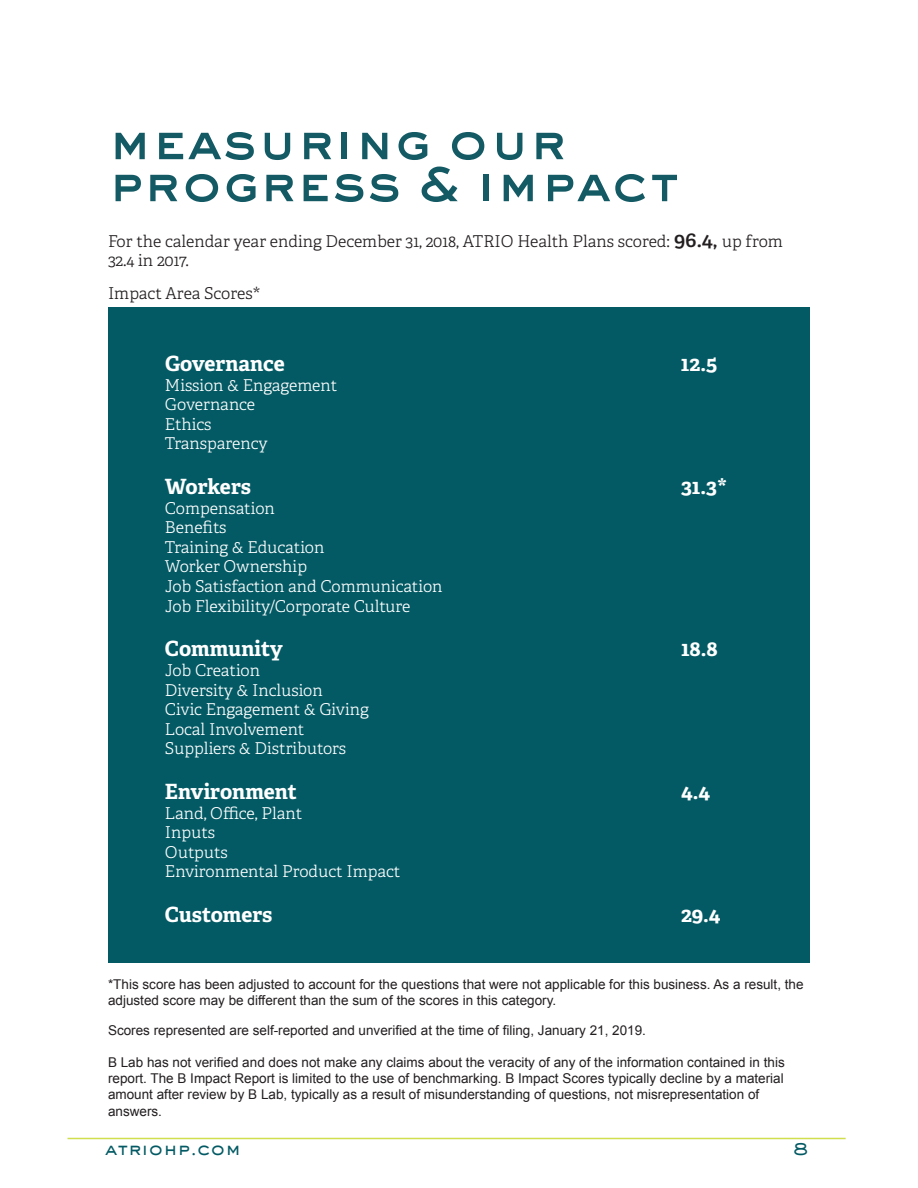
<style>
.page{position:relative;width:918px;height:1188px;background:#fff}
.page>*{position:absolute;margin:0;border:0;box-sizing:border-box;transform-origin:0 0}
.t1{font:51px/42px "AT Sackers Heavy Gothic";color:#145a65}
.Paragraph{font:700 21px "Adelle PE";letter-spacing:-.005em;color:#fff}
.t2{font:500 18px "AT Sackers Gothic";color:#035a64}
.Paragraph-2{font:16.35px "Adelle PE Lt";color:#fff}
.Paragraph-3{font:16.35px/19.5px "Adelle PE Lt";color:#231f20}
.Paragraph-4{font:13.5px/16.2px "Arial";color:#231f20}
.s1{font-family:"Adelle";font-weight:600;font-size:21px}
</style>
<div class="page">
<hr style="left:68px;top:1138px;width:778px;height:1px;background:#d1de4d">
<div style="left:108px;top:308px;width:702px;height:655px;background:#035a64"></div>
<p class="t1" style="left:108px;top:118px;width:574px">measuring our progress &amp; impact</p>
<p class="Paragraph-3" style="left:108px;top:231px;width:676px">For the calendar year ending December 31, 2018, ATRIO Health Plans scored: <span class="s1">96.4,</span> up from<br>32.4 in 2017.</p>
<p class="Paragraph-3" style="left:108px;top:283px;width:154px">Impact Area Scores*</p>
<p class="Paragraph" style="left:165px;top:348px;width:121px">Governance</p>
<p class="Paragraph" style="left:681px;top:348px;width:38px">12.5</p>
<p class="Paragraph-2" style="left:165px;top:373px;width:174px">Mission &amp; Engagement</p>
<p class="Paragraph-2" style="left:165px;top:393px;width:92px">Governance</p>
<p class="Paragraph-2" style="left:165px;top:412px;width:48px">Ethics</p>
<p class="Paragraph-2" style="left:165px;top:432px;width:104px">Transparency</p>
<p class="Paragraph" style="left:165px;top:472px;width:87px">Workers</p>
<p class="Paragraph" style="left:681px;top:472px;width:48px">31.3*</p>
<p class="Paragraph-2" style="left:165px;top:496px;width:111px">Compensation</p>
<p class="Paragraph-2" style="left:165px;top:516px;width:63px">Benefits</p>
<p class="Paragraph-2" style="left:165px;top:536px;width:161px">Training &amp; Education</p>
<p class="Paragraph-2" style="left:165px;top:555px;width:144px">Worker Ownership</p>
<p class="Paragraph-2" style="left:165px;top:575px;width:279px">Job Satisfaction and Communication</p>
<p class="Paragraph-2" style="left:165px;top:594px;width:247px">Job Flexibility/Corporate Culture</p>
<p class="Paragraph" style="left:165px;top:634px;width:119px">Community</p>
<p class="Paragraph" style="left:681px;top:634px;width:38px">18.8</p>
<p class="Paragraph-2" style="left:165px;top:659px;width:97px">Job Creation</p>
<p class="Paragraph-2" style="left:165px;top:678px;width:159px">Diversity &amp; Inclusion</p>
<p class="Paragraph-2" style="left:165px;top:698px;width:205px">Civic Engagement &amp; Giving</p>
<p class="Paragraph-2" style="left:165px;top:717px;width:141px">Local Involvement</p>
<p class="Paragraph-2" style="left:165px;top:737px;width:183px">Suppliers &amp; Distributors</p>
<p class="Paragraph" style="left:165px;top:776px;width:134px">Environment</p>
<p class="Paragraph" style="left:681px;top:776px;width:31px">4.4</p>
<p class="Paragraph-2" style="left:165px;top:801px;width:139px">Land, Office, Plant</p>
<p class="Paragraph-2" style="left:165px;top:821px;width:52px">Inputs</p>
<p class="Paragraph-2" style="left:165px;top:840px;width:64px">Outputs</p>
<p class="Paragraph-2" style="left:165px;top:860px;width:237px">Environmental Product Impact</p>
<p class="Paragraph" style="left:165px;top:899px;width:109px">Customers</p>
<p class="Paragraph" style="left:681px;top:899px;width:41px">29.4</p>
<p class="Paragraph-4" style="left:108px;top:976px;width:697px">*This score has been adjusted to account for the questions that were not applicable for this business. As a result, the adjusted score may be different than the sum of the scores in this category.</p>
<p class="Paragraph-4" style="left:108px;top:1022px;width:540px">Scores represented are self-reported and unverified at the time of filing, January 21, 2019.</p>
<p class="Paragraph-4" style="left:108px;top:1054px;width:678px">B Lab has not verified and does not make any claims about the veracity of any of the information contained in this report. The B Impact Report is limited to the use of benchmarking. B Impact Scores typically decline by a material amount after review by B Lab, typically as a result of misunderstanding of questions, not misrepresentation of answers.</p>
<h3 class="t2" style="left:105px;top:1137px;width:137px">atriohp.com</h3>
<h3 class="t2" style="left:793px;top:1137px;width:18px">8</h3>
</div>
